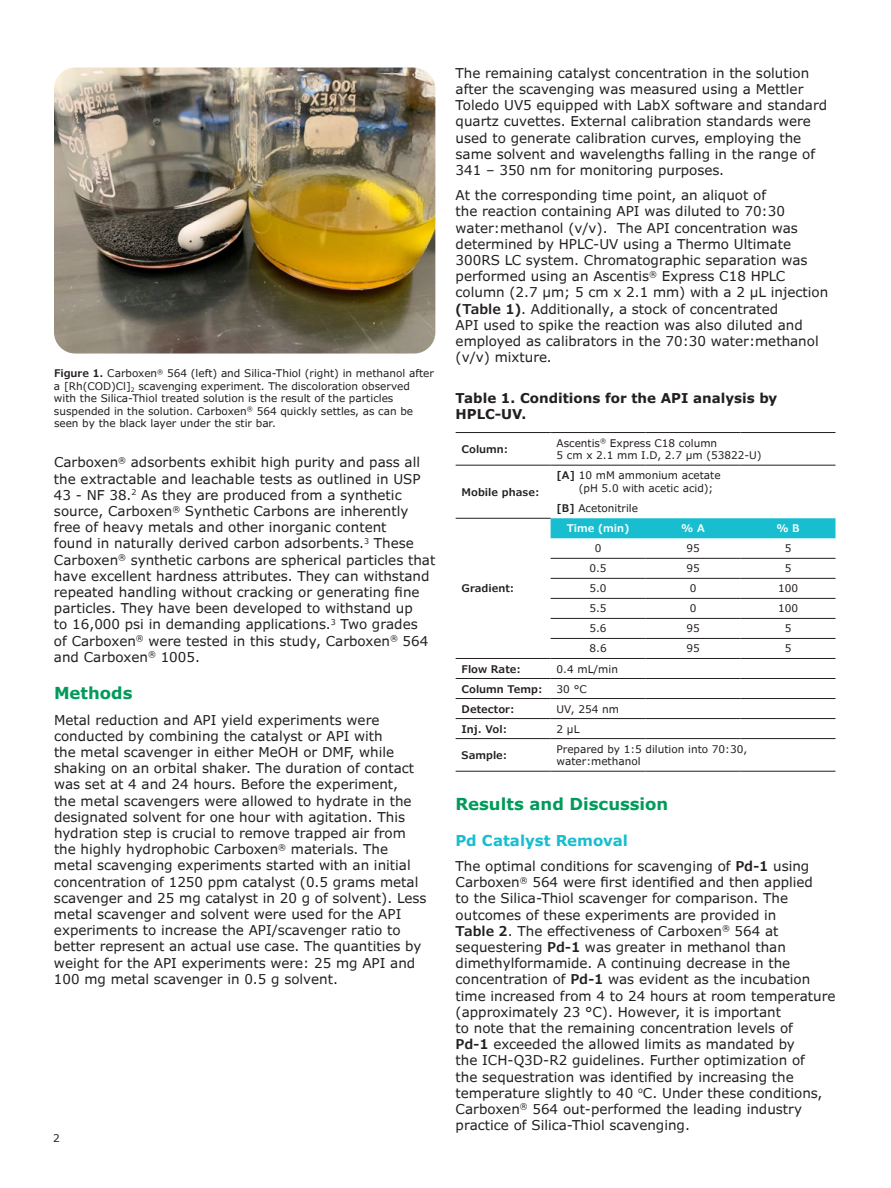
<style>
.page{position:relative;width:891px;height:1188px;background:#fff}
.page>*{position:absolute;margin:0;border:0;box-sizing:border-box;transform-origin:0 0}
.t1{font:700 16.5px "Verdana Pro";color:#009b5a}
.t2{font:700 15px "Verdana Pro";color:#18becf}
.t3{font:13.5px/16.2px "Verdana Pro";color:#231f20}
.t4{font:700 13.5px/16.2px "Verdana Pro";color:#231f20}
.t5{font:10.5px/12.6px "Verdana Pro";color:#231f20}
.t6{font:600 10.5px "Verdana Pro";color:#231f20}
.t7{font:600 10.5px "Verdana Pro";color:#fff}
.s1{font-weight:600}
</style>
<div class="page">
<img style="left:54px;top:68px;width:381px;height:286px">
<div style="left:551px;top:518px;width:285px;height:20px;background:#18becf"></div>
<hr style="left:456px;top:432px;width:95px;height:1px;background:#231f20">
<hr style="left:551px;top:432px;width:95px;height:1px;background:#231f20">
<hr style="left:646px;top:432px;width:95px;height:1px;background:#231f20">
<hr style="left:741px;top:432px;width:95px;height:1px;background:#231f20">
<hr style="left:456px;top:465px;width:95px;height:1px;background:#231f20">
<hr style="left:551px;top:465px;width:95px;height:1px;background:#231f20">
<hr style="left:646px;top:465px;width:95px;height:1px;background:#231f20">
<hr style="left:741px;top:465px;width:95px;height:1px;background:#231f20">
<hr style="left:456px;top:518px;width:95px;height:1px;background:#231f20">
<hr style="left:551px;top:558px;width:95px;height:1px;background:#231f20">
<hr style="left:646px;top:558px;width:95px;height:1px;background:#231f20">
<hr style="left:741px;top:558px;width:95px;height:1px;background:#231f20">
<hr style="left:551px;top:578px;width:95px;height:1px;background:#231f20">
<hr style="left:646px;top:578px;width:95px;height:1px;background:#231f20">
<hr style="left:741px;top:578px;width:95px;height:1px;background:#231f20">
<hr style="left:551px;top:598px;width:95px;height:1px;background:#231f20">
<hr style="left:646px;top:598px;width:95px;height:1px;background:#231f20">
<hr style="left:741px;top:598px;width:95px;height:1px;background:#231f20">
<hr style="left:551px;top:618px;width:95px;height:1px;background:#231f20">
<hr style="left:646px;top:618px;width:95px;height:1px;background:#231f20">
<hr style="left:741px;top:618px;width:95px;height:1px;background:#231f20">
<hr style="left:551px;top:638px;width:95px;height:1px;background:#231f20">
<hr style="left:646px;top:638px;width:95px;height:1px;background:#231f20">
<hr style="left:741px;top:638px;width:95px;height:1px;background:#231f20">
<hr style="left:456px;top:658px;width:95px;height:1px;background:#231f20">
<hr style="left:551px;top:658px;width:95px;height:1px;background:#231f20">
<hr style="left:646px;top:658px;width:95px;height:1px;background:#231f20">
<hr style="left:741px;top:658px;width:95px;height:1px;background:#231f20">
<hr style="left:456px;top:678px;width:95px;height:1px;background:#231f20">
<hr style="left:551px;top:678px;width:95px;height:1px;background:#231f20">
<hr style="left:646px;top:678px;width:95px;height:1px;background:#231f20">
<hr style="left:741px;top:678px;width:95px;height:1px;background:#231f20">
<hr style="left:456px;top:698px;width:95px;height:1px;background:#231f20">
<hr style="left:551px;top:698px;width:95px;height:1px;background:#231f20">
<hr style="left:646px;top:698px;width:95px;height:1px;background:#231f20">
<hr style="left:741px;top:698px;width:95px;height:1px;background:#231f20">
<hr style="left:456px;top:718px;width:95px;height:1px;background:#231f20">
<hr style="left:551px;top:718px;width:95px;height:1px;background:#231f20">
<hr style="left:646px;top:718px;width:95px;height:1px;background:#231f20">
<hr style="left:741px;top:718px;width:95px;height:1px;background:#231f20">
<hr style="left:456px;top:738px;width:95px;height:1px;background:#231f20">
<hr style="left:551px;top:738px;width:95px;height:1px;background:#231f20">
<hr style="left:646px;top:738px;width:95px;height:1px;background:#231f20">
<hr style="left:741px;top:738px;width:95px;height:1px;background:#231f20">
<hr style="left:456px;top:771px;width:95px;height:1px;background:#231f20">
<hr style="left:551px;top:771px;width:95px;height:1px;background:#231f20">
<hr style="left:646px;top:771px;width:95px;height:1px;background:#231f20">
<hr style="left:741px;top:771px;width:95px;height:1px;background:#231f20">
<p class="t5" style="left:54px;top:367px;width:382px"><span class="s1">Figure 1.</span> Carboxen<sup>®</sup> 564 (left) and Silica-Thiol (right) in methanol after a [Rh(COD)Cl]<sub>2</sub> scavenging experiment. The discoloration observed with the Silica-Thiol treated solution is the result of the particles suspended in the solution. Carboxen<sup>®</sup> 564 quickly settles, as can be seen by the black layer under the stir bar.</p>
<p class="t3" style="left:54px;top:455px;width:383px">Carboxen<sup>®</sup> adsorbents exhibit high purity and pass all the extractable and leachable tests as outlined in USP 43 - NF 38.<sup>2</sup> As they are produced from a synthetic source, Carboxen<sup>®</sup> Synthetic Carbons are inherently free of heavy metals and other inorganic content<br>found in naturally derived carbon adsorbents.<sup>3</sup> These Carboxen<sup>®</sup> synthetic carbons are spherical particles that have excellent hardness attributes. They can withstand repeated handling without cracking or generating fine particles. They have been developed to withstand up<br>to 16,000 psi in demanding applications.<sup>3</sup> Two grades<br>of Carboxen<sup>®</sup> were tested in this study, Carboxen<sup>®</sup> 564 and Carboxen<sup>®</sup> 1005.</p>
<p class="t1" style="left:54px;top:683px;width:80px">Methods</p>
<p class="t3" style="left:54px;top:712px;width:374px">Metal reduction and API yield experiments were conducted by combining the catalyst or API with<br>the metal scavenger in either MeOH or DMF, while shaking on an orbital shaker. The duration of contact was set at 4 and 24 hours. Before the experiment,<br>the metal scavengers were allowed to hydrate in the designated solvent for one hour with agitation. This hydration step is crucial to remove trapped air from the highly hydrophobic Carboxen<sup>®</sup> materials. The metal scavenging experiments started with an initial concentration of 1250 ppm catalyst (0.5 grams metal scavenger and 25 mg catalyst in 20 g of solvent). Less metal scavenger and solvent were used for the API experiments to increase the API/scavenger ratio to better represent an actual use case. The quantities by weight for the API experiments were: 25 mg API and 100 mg metal scavenger in 0.5 g solvent.</p>
<p class="t5" style="left:53px;top:1132px;width:8px">2</p>
<p class="t3" style="left:456px;top:65px;width:373px">The remaining catalyst concentration in the solution after the scavenging was measured using a Mettler Toledo UV5 equipped with LabX software and standard quartz cuvettes. External calibration standards were used to generate calibration curves, employing the same solvent and wavelengths falling in the range of 341 – 350 nm for monitoring purposes.</p>
<p class="t3" style="left:456px;top:187px;width:374px">At the corresponding time point, an aliquot of<br>the reaction containing API was diluted to 70:30 water:methanol (v/v). The API concentration was determined by HPLC-UV using a Thermo Ultimate 300RS LC system. Chromatographic separation was performed using an Ascentis<sup>®</sup> Express C18 HPLC column (2.7 µm; 5 cm x 2.1 mm) with a 2 µL injection <span class="s1">(Table 1)</span>. Additionally, a stock of concentrated<br>API used to spike the reaction was also diluted and employed as calibrators in the 70:30 water:methanol (v/v) mixture.</p>
<p class="t4" style="left:456px;top:390px;width:323px">Table 1. Conditions for the API analysis by<br>HPLC-UV.</p>
<p class="t6" style="left:462px;top:442px;width:48px">Column:</p>
<p class="t5" style="left:557px;top:437px;width:207px">Ascentis<sup>®</sup> Express C18 column<br>5 cm x 2.1 mm I.D, 2.7 µm (53822-U)</p>
<p class="t6" style="left:462px;top:485px;width:79px">Mobile phase:</p>
<p class="t5" style="left:579px;top:469px;width:143px;text-indent:-22px"><span class="s1">[A]</span> 10 mM ammonium acetate (pH 5.0 with acetic acid);</p>
<p class="t5" style="left:557px;top:502px;width:83px"><span class="s1">[B]</span> Acetonitrile</p>
<p class="t6" style="left:462px;top:582px;width:54px">Gradient:</p>
<p class="t7" style="left:567px;top:522px;width:64px">Time (min)</p>
<p class="t7" style="left:681px;top:522px;width:25px">% A</p>
<p class="t7" style="left:776px;top:522px;width:25px">% B</p>
<p class="t5" style="left:595px;top:542px;width:8px">0</p>
<p class="t5" style="left:686px;top:542px;width:15px">95</p>
<p class="t5" style="left:785px;top:542px;width:8px">5</p>
<p class="t5" style="left:589px;top:562px;width:19px">0.5</p>
<p class="t5" style="left:686px;top:562px;width:15px">95</p>
<p class="t5" style="left:785px;top:562px;width:8px">5</p>
<p class="t5" style="left:589px;top:582px;width:19px">5.0</p>
<p class="t5" style="left:690px;top:582px;width:8px">0</p>
<p class="t5" style="left:778px;top:582px;width:22px">100</p>
<p class="t5" style="left:589px;top:602px;width:19px">5.5</p>
<p class="t5" style="left:690px;top:602px;width:8px">0</p>
<p class="t5" style="left:778px;top:602px;width:22px">100</p>
<p class="t5" style="left:589px;top:622px;width:19px">5.6</p>
<p class="t5" style="left:686px;top:622px;width:15px">95</p>
<p class="t5" style="left:785px;top:622px;width:8px">5</p>
<p class="t5" style="left:590px;top:643px;width:19px">8.6</p>
<p class="t5" style="left:686px;top:643px;width:15px">95</p>
<p class="t5" style="left:785px;top:643px;width:8px">5</p>
<p class="t6" style="left:462px;top:662px;width:61px">Flow Rate:</p>
<p class="t5" style="left:557px;top:663px;width:63px">0.4 mL/min</p>
<p class="t6" style="left:462px;top:682px;width:82px">Column Temp:</p>
<p class="t5" style="left:557px;top:683px;width:32px">30 °C</p>
<p class="t6" style="left:462px;top:702px;width:54px">Detector:</p>
<p class="t5" style="left:557px;top:703px;width:64px">UV, 254 nm</p>
<p class="t6" style="left:462px;top:722px;width:47px">Inj. Vol:</p>
<p class="t5" style="left:557px;top:723px;width:24px">2 µL</p>
<p class="t6" style="left:462px;top:748px;width:47px">Sample:</p>
<p class="t5" style="left:557px;top:743px;width:192px">Prepared by 1:5 dilution into 70:30, water:methanol</p>
<p class="t1" style="left:456px;top:793px;width:214px">Results and Discussion</p>
<p class="t2" style="left:456px;top:831px;width:174px">Pd Catalyst Removal</p>
<p class="t3" style="left:456px;top:858px;width:381px">The optimal conditions for scavenging of <span class="s1">Pd-1</span> using Carboxen<sup>®</sup> 564 were first identified and then applied<br>to the Silica-Thiol scavenger for comparison. The outcomes of these experiments are provided in<br><span class="s1">Table 2</span>. The effectiveness of Carboxen<sup>®</sup> 564 at sequestering <span class="s1">Pd-1</span> was greater in methanol than dimethylformamide. A continuing decrease in the concentration of <span class="s1">Pd-1</span> was evident as the incubation time increased from 4 to 24 hours at room temperature (approximately 23 °C). However, it is important<br>to note that the remaining concentration levels of<br><span class="s1">Pd-1</span> exceeded the allowed limits as mandated by<br>the ICH-Q3D-R2 guidelines. Further optimization of<br>the sequestration was identified by increasing the temperature slightly to 40 <sup>o</sup>C. Under these conditions, Carboxen<sup>®</sup> 564 out-performed the leading industry practice of Silica-Thiol scavenging.</p>
</div>
